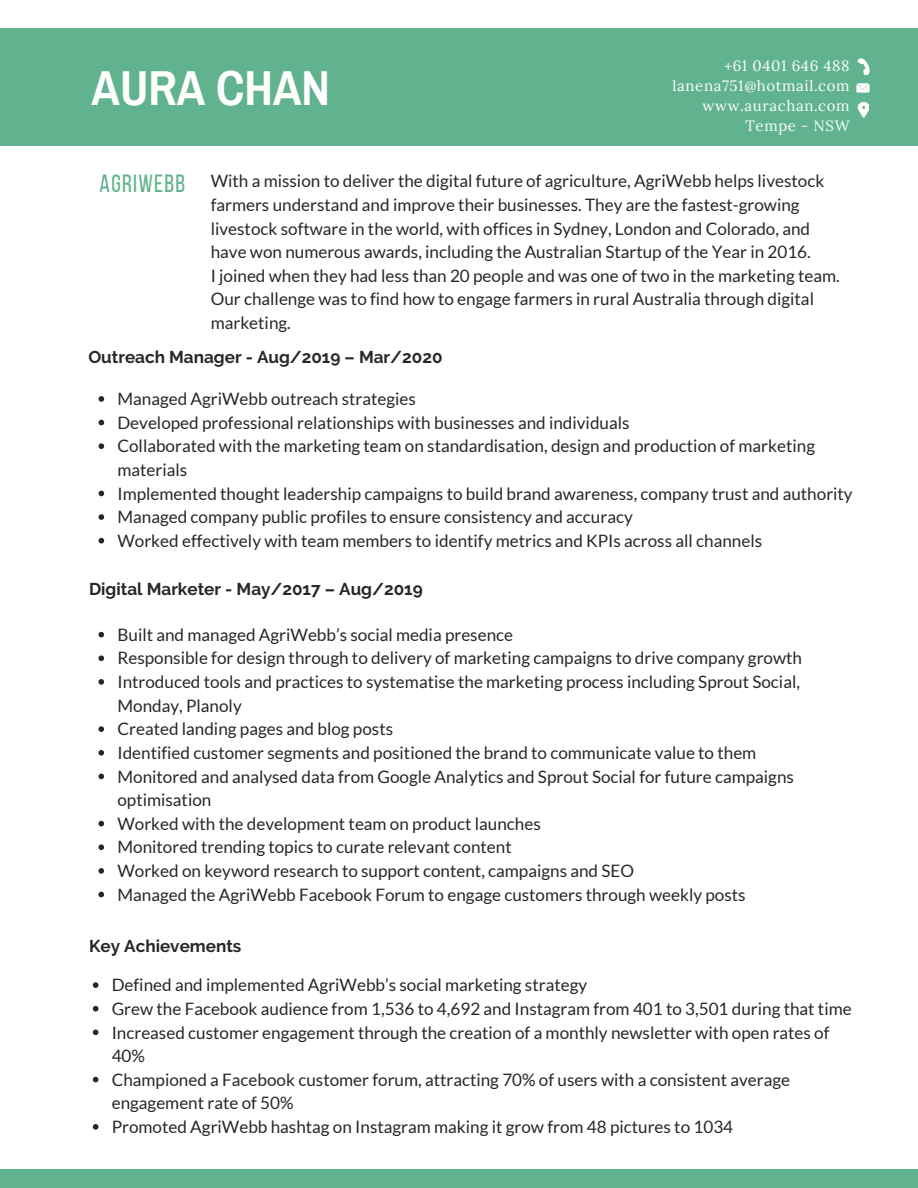
<style>
.page{position:relative;width:918px;height:1188px;background:#fff}
.page>*{position:absolute;margin:0;border:0;box-sizing:border-box;transform-origin:0 0}
.t1{font:700 48px "Archivo Narrow";color:#fff}
.t2{font:24.9px "Bebas Neue";letter-spacing:.05em;color:#61b390}
.t3{font:17.1px/23.7px "Lato";color:#272727}
.t4{font:700 17.1px "Raleway";color:#272727}
.t5{font:15px/20.1px "Lora";letter-spacing:.04em;color:#fbfcff;text-align:right}
</style>
<div class="page">
<div style="left:0;top:28px;width:918px;height:117px;background:#61b390"></div>
<div style="left:0;top:1169px;width:918px;height:19px;background:#61b390"></div>
<svg style="left:99px;top:396px;width:5px;height:6px"></svg>
<svg style="left:99px;top:420px;width:5px;height:5px"></svg>
<svg style="left:99px;top:443px;width:5px;height:6px"></svg>
<svg style="left:99px;top:491px;width:5px;height:5px"></svg>
<svg style="left:99px;top:514px;width:5px;height:6px"></svg>
<svg style="left:99px;top:538px;width:5px;height:6px"></svg>
<svg style="left:98px;top:632px;width:6px;height:5px"></svg>
<svg style="left:98px;top:655px;width:6px;height:6px"></svg>
<svg style="left:98px;top:679px;width:6px;height:6px"></svg>
<svg style="left:98px;top:726px;width:6px;height:6px"></svg>
<svg style="left:98px;top:750px;width:6px;height:6px"></svg>
<svg style="left:98px;top:774px;width:6px;height:5px"></svg>
<svg style="left:98px;top:821px;width:6px;height:5px"></svg>
<svg style="left:98px;top:844px;width:6px;height:6px"></svg>
<svg style="left:98px;top:868px;width:6px;height:6px"></svg>
<svg style="left:98px;top:892px;width:6px;height:5px"></svg>
<svg style="left:93px;top:982px;width:5px;height:6px"></svg>
<svg style="left:93px;top:1006px;width:5px;height:6px"></svg>
<svg style="left:93px;top:1030px;width:5px;height:5px"></svg>
<svg style="left:93px;top:1077px;width:5px;height:5px"></svg>
<svg style="left:93px;top:1124px;width:5px;height:6px"></svg>
<svg style="left:858px;top:102px;width:11px;height:16px"></svg>
<svg style="left:857px;top:58px;width:13px;height:17px"></svg>
<svg style="left:856px;top:83px;width:14px;height:9px"></svg>
<h1 class="t1" style="left:92px;top:63px;width:240px">AURA CHAN</h1>
<p class="t5" style="left:673px;top:56px;width:179px">+61 0401 646 488 lanena751@hotmail.com www.aurachan.com<br>Tempe - NSW</p>
<h2 class="t2" style="left:100px;top:173px;width:87px">AGRIWEBB</h2>
<p class="t3" style="left:211px;top:169px;width:630px">With a mission to deliver the digital future of agriculture, AgriWebb helps livestock farmers understand and improve their businesses. They are the fastest-growing livestock software in the world, with offices in Sydney, London and Colorado, and have won numerous awards, including the Australian Startup of the Year in 2016.<br>I joined when they had less than 20 people and was one of two in the marketing team.<br>Our challenge was to find how to engage farmers in rural Australia through digital marketing.</p>
<p class="t4" style="left:88px;top:347px;width:356px">Outreach Manager - Aug/2019 – Mar/2020</p>
<p class="t3" style="left:117px;top:387px;width:737px">Managed AgriWebb outreach strategies<br>Developed professional relationships with businesses and individuals<br>Collaborated with the marketing team on standardisation, design and production of marketing materials<br>Implemented thought leadership campaigns to build brand awareness, company trust and authority Managed company public profiles to ensure consistency and accuracy<br>Worked effectively with team members to identify metrics and KPIs across all channels</p>
<p class="t4" style="left:89px;top:579px;width:335px">Digital Marketer - May/2017 – Aug/2019</p>
<p class="t3" style="left:117px;top:622px;width:686px">Built and managed AgriWebb’s social media presence<br>Responsible for design through to delivery of marketing campaigns to drive company growth Introduced tools and practices to systematise the marketing process including Sprout Social, Monday, Planoly<br>Created landing pages and blog posts<br>Identified customer segments and positioned the brand to communicate value to them Monitored and analysed data from Google Analytics and Sprout Social for future campaigns optimisation<br>Worked with the development team on product launches<br>Monitored trending topics to curate relevant content<br>Worked on keyword research to support content, campaigns and SEO<br>Managed the AgriWebb Facebook Forum to engage customers through weekly posts</p>
<p class="t4" style="left:89px;top:936px;width:154px">Key Achievements</p>
<p class="t3" style="left:112px;top:973px;width:742px">Defined and implemented AgriWebb’s social marketing strategy<br>Grew the Facebook audience from 1,536 to 4,692 and Instagram from 401 to 3,501 during that time Increased customer engagement through the creation of a monthly newsletter with open rates of 40%<br>Championed a Facebook customer forum, attracting 70% of users with a consistent average engagement rate of 50%<br>Promoted AgriWebb hashtag on Instagram making it grow from 48 pictures to 1034</p>
</div>
